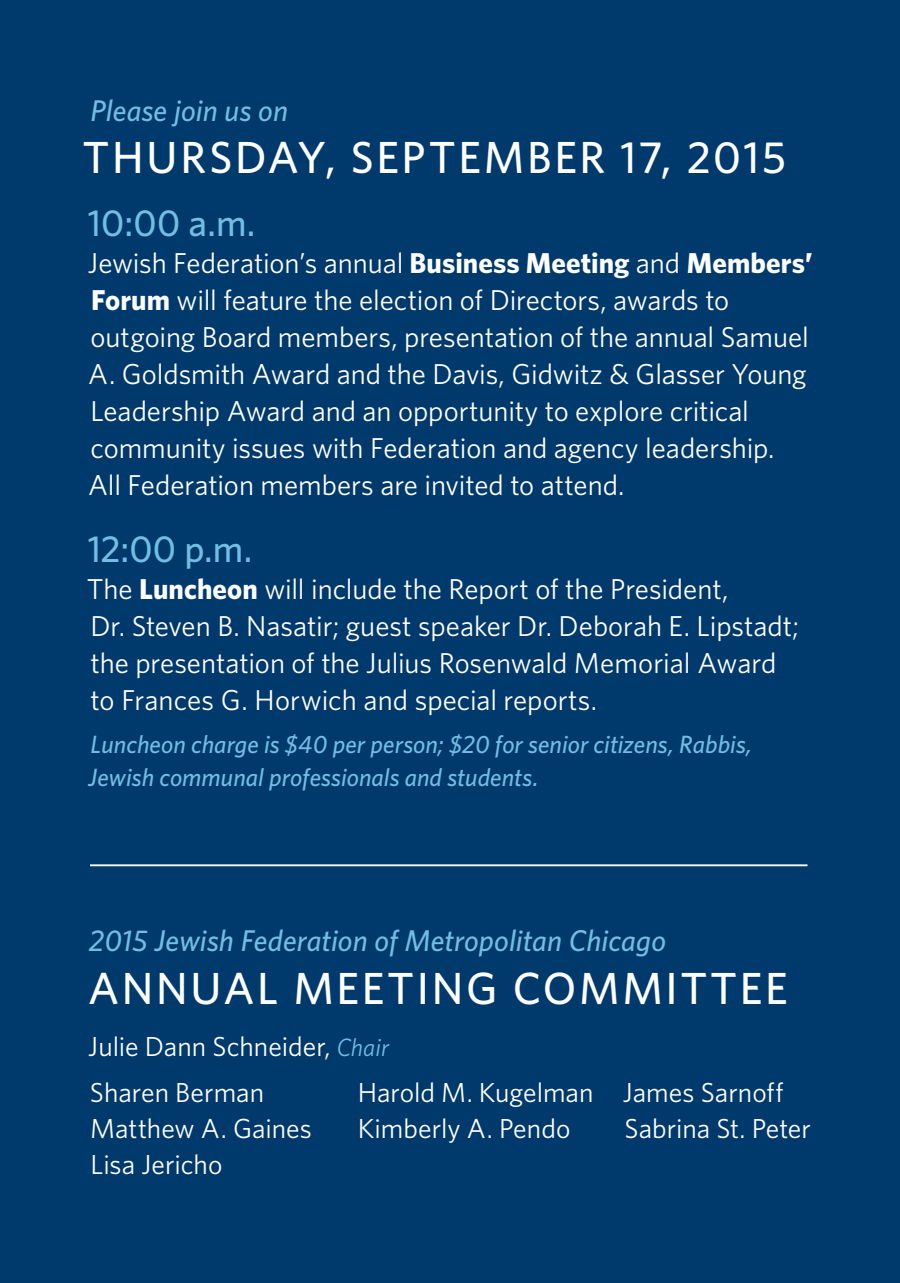
<style>
.page{position:relative;width:900px;height:1283px;background:#fff}
.page>*{position:absolute;margin:0;border:0;box-sizing:border-box;transform-origin:0 0}
.t1{font:500 45px "Whitney";letter-spacing:.06em;color:#fff}
.t2{font:500 37.5px "Whitney";letter-spacing:.005em;color:#72bde4}
.t3{font:italic 500 30px "Whitney";letter-spacing:.005em;color:#72bde4}
.t4{font:28.75px/37px "Whitney";letter-spacing:-.005em;color:#fff}
.t5{font:27.5px "Whitney";color:#fff}
.t6{font:italic 500 25px/32.5px "Whitney";letter-spacing:.005em;color:#72bde4}
.s1{font-weight:700}
.s2{font-style:italic;font-size:25px;color:#72bde4}
</style>
<div class="page">
<div style="left:0;top:0;width:900px;height:1282px;background:#003a6d"></div>
<hr style="left:90px;top:864px;width:718px;height:2px;background:#fff">
<p class="t3" style="left:90px;top:93px;width:199px">Please join us on</p>
<p class="t1" style="left:82px;top:131px;width:705px">THURSDAY, SEPTEMBER 17, 2015</p>
<p class="t2" style="left:88px;top:201px;width:169px">10:00 a.m.</p>
<p class="t4" style="left:88px;top:244px;width:726px">Jewish Federation’s annual <span class="s1">Business Meeting</span> and <span class="s1">Members’ Forum</span> will feature the election of Directors, awards to outgoing Board members, presentation of the annual Samuel A. Goldsmith Award and the Davis, Gidwitz &amp; Glasser Young Leadership Award and an opportunity to explore critical community issues with Federation and agency leadership.<br>All Federation members are invited to attend.</p>
<p class="t2" style="left:88px;top:526px;width:166px">12:00 p.m.</p>
<p class="t4" style="left:87px;top:570px;width:714px">The <span class="s1">Luncheon</span> will include the Report of the President,<br>Dr. Steven B. Nasatir; guest speaker Dr. Deborah E. Lipstadt; the presentation of the Julius Rosenwald Memorial Award to Frances G. Horwich and special reports.</p>
<p class="t6" style="left:88px;top:728px;width:665px">Luncheon charge is $40 per person; $20 for senior citizens, Rabbis,<br>Jewish communal professionals and students.</p>
<p class="t3" style="left:89px;top:923px;width:579px">2015 Jewish Federation of Metropolitan Chicago</p>
<p class="t1" style="left:88px;top:961px;width:701px">ANNUAL MEETING COMMITTEE</p>
<p class="t5" style="left:88px;top:1030px;width:302px">Julie Dann Schneider, <span class="s2">Chair</span></p>
<p class="t5" style="left:90px;top:1075px;width:176px">Sharen Berman</p>
<p class="t5" style="left:90px;top:1112px;width:223px">Matthew A. Gaines</p>
<p class="t5" style="left:90px;top:1148px;width:134px">Lisa Jericho</p>
<p class="t5" style="left:358px;top:1075px;width:237px">Harold M. Kugelman</p>
<p class="t5" style="left:358px;top:1112px;width:214px">Kimberly A. Pendo</p>
<p class="t5" style="left:623px;top:1075px;width:162px">James Sarnoff</p>
<p class="t5" style="left:624px;top:1112px;width:188px">Sabrina St. Peter</p>
</div>
